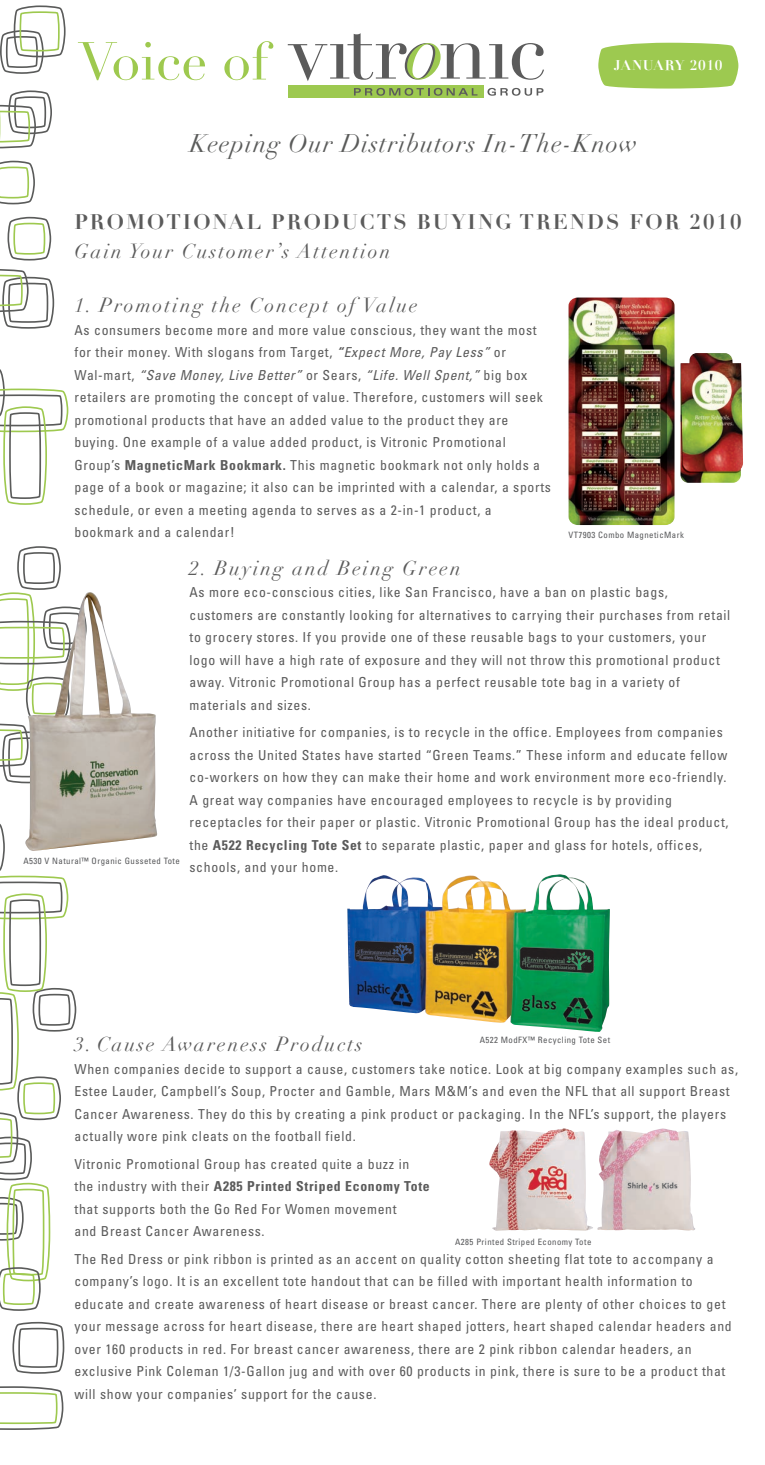
<style>
.page{position:relative;width:765px;height:1465px;background:#fff}
.page>*{position:absolute;margin:0;border:0;box-sizing:border-box;transform-origin:0 0}
.t1{font:italic 25px "Didot";letter-spacing:.04em;color:#5a5b5a}
.t2{font:700 20.62px "Didot";letter-spacing:.1em;color:#5b5b5b}
.t3{font:italic 20px "Didot";letter-spacing:.1em;color:#5b5b5b}
.t4{font:condensed 13.75px/22.5px "Univers";letter-spacing:.05em;color:#5b5b5b}
.t5{font:700 13.75px "Didot";letter-spacing:.05em;color:#fff}
.t6{font:condensed 8.75px "Univers";letter-spacing:.05em;color:#57585a}
.s1{font-weight:700;font-style:italic}
.s2{font-style:italic}
.s3{font-weight:700}
</style>
<div class="page">
<img style="left:597px;top:1128px;width:98px;height:103px">
<svg style="left:7px;top:216px;width:45px;height:45px"></svg>
<svg style="left:0;top:269px;width:55px;height:60px"></svg>
<svg style="left:0;top:369px;width:69px;height:136px"></svg>
<svg style="left:0;top:546px;width:61px;height:238px"></svg>
<svg style="left:0;top:5px;width:66px;height:200px"></svg>
<svg style="left:0;top:824px;width:77px;height:487px"></svg>
<svg style="left:12px;top:1321px;width:53px;height:53px"></svg>
<svg style="left:0;top:1386px;width:64px;height:44px"></svg>
<svg style="left:78px;top:42px;width:127px;height:38px"></svg>
<svg style="left:224px;top:41px;width:49px;height:39px"></svg>
<div style="left:288px;top:85px;width:196px;height:13px;background:#9dc950"></div>
<svg style="left:288px;top:33px;width:256px;height:48px"></svg>
<svg style="left:354px;top:88px;width:124px;height:8px"></svg>
<svg style="left:487px;top:88px;width:57px;height:8px"></svg>
<svg style="left:598px;top:43px;width:140px;height:46px;background:#a4cd5d"></svg>
<img style="left:569px;top:298px;width:174px;height:227px">
<img style="left:24px;top:592px;width:133px;height:259px">
<img style="left:347px;top:874px;width:263px;height:158px">
<img style="left:489px;top:1128px;width:104px;height:103px">
<p class="t5" style="left:614px;top:56px;width:110px">JANUARY 2010</p>
<h1 class="t1" style="left:190px;top:128px;width:449px">Keeping Our Distributors In-The-Know</h1>
<h2 class="t2" style="left:75px;top:209px;width:669px">PROMOTIONAL PRODUCTS BUYING TRENDS FOR 2010</h2>
<h3 class="t3" style="left:75px;top:239px;width:318px">Gain Your Customer’s Attention</h3>
<h3 class="t3" style="left:75px;top:293px;width:345px">1. Promoting the Concept of Value</h3>
<p class="t4" style="left:75px;top:319px;width:478px">As consumers become more and more value conscious, they want the most for their money. With slogans from Target, <span class="s1">“</span><span class="s2">Expect More, Pay Less”</span> or Wal-mart, <span class="s2">“Save Money, Live Better”</span> or Sears, <span class="s2">“Life. Well Spent,”</span> big box retailers are promoting the concept of value. Therefore, customers will seek promotional products that have an added value to the product they are buying. One example of a value added product, is Vitronic Promotional Group’s <span class="s3">MagneticMark Bookmark.</span> This magnetic bookmark not only holds a page of a book or magazine; it also can be imprinted with a calendar, a sports schedule, or even a meeting agenda to serves as a 2-in-1 product, a bookmark and a calendar!</p>
<h3 class="t3" style="left:190px;top:556px;width:273px">2. Buying and Being Green</h3>
<p class="t4" style="left:190px;top:581px;width:542px">As more eco-conscious cities, like San Francisco, have a ban on plastic bags, customers are constantly looking for alternatives to carrying their purchases from retail to grocery stores. If you provide one of these reusable bags to your customers, your logo will have a high rate of exposure and they will not throw this promotional product away. Vitronic Promotional Group has a perfect reusable tote bag in a variety of materials and sizes.</p>
<p class="t4" style="left:190px;top:721px;width:541px">Another initiative for companies, is to recycle in the office. Employees from companies across the United States have started “Green Teams.” These inform and educate fellow co-workers on how they can make their home and work environment more eco-friendly.<br>A great way companies have encouraged employees to recycle is by providing receptacles for their paper or plastic. Vitronic Promotional Group has the ideal product, the <span class="s3">A522 Recycling Tote Set</span> to separate plastic, paper and glass for hotels, offices, schools, and your home.</p>
<p class="t6" style="left:568px;top:530px;width:117px">VT7903 Combo MagneticMark</p>
<p class="t6" style="left:23px;top:855px;width:158px">A530 V Natural™ Organic Gusseted Tote</p>
<h3 class="t3" style="left:75px;top:1032px;width:289px">3. Cause Awareness Products</h3>
<p class="t4" style="left:75px;top:1057px;width:665px">When companies decide to support a cause, customers take notice. Look at big company examples such as, Estee Lauder, Campbell’s Soup, Procter and Gamble, Mars M&amp;M’s and even the NFL that all support Breast Cancer Awareness. They do this by creating a pink product or packaging. In the NFL’s support, the players actually wore pink cleats on the football field.</p>
<p class="t4" style="left:75px;top:1152px;width:357px">Vitronic Promotional Group has created quite a buzz in the industry with their <span class="s3">A285 Printed Striped Economy Tote </span>that supports both the Go Red For Women movement<br>and Breast Cancer Awareness.</p>
<p class="t4" style="left:75px;top:1247px;width:659px">The Red Dress or pink ribbon is printed as an accent on quality cotton sheeting flat tote to accompany a company’s logo. It is an excellent tote handout that can be filled with important health information to educate and create awareness of heart disease or breast cancer. There are plenty of other choices to get your message across for heart disease, there are heart shaped jotters, heart shaped calendar headers and over 160 products in red. For breast cancer awareness, there are 2 pink ribbon calendar headers, an exclusive Pink Coleman 1/3-Gallon jug and with over 60 products in pink, there is sure to be a product that will show your companies’ support for the cause.</p>
<p class="t6" style="left:480px;top:1034px;width:132px">A522 ModFX™ Recycling Tote Set</p>
<p class="t6" style="left:455px;top:1236px;width:138px">A285 Printed Striped Economy Tote</p>
</div>
